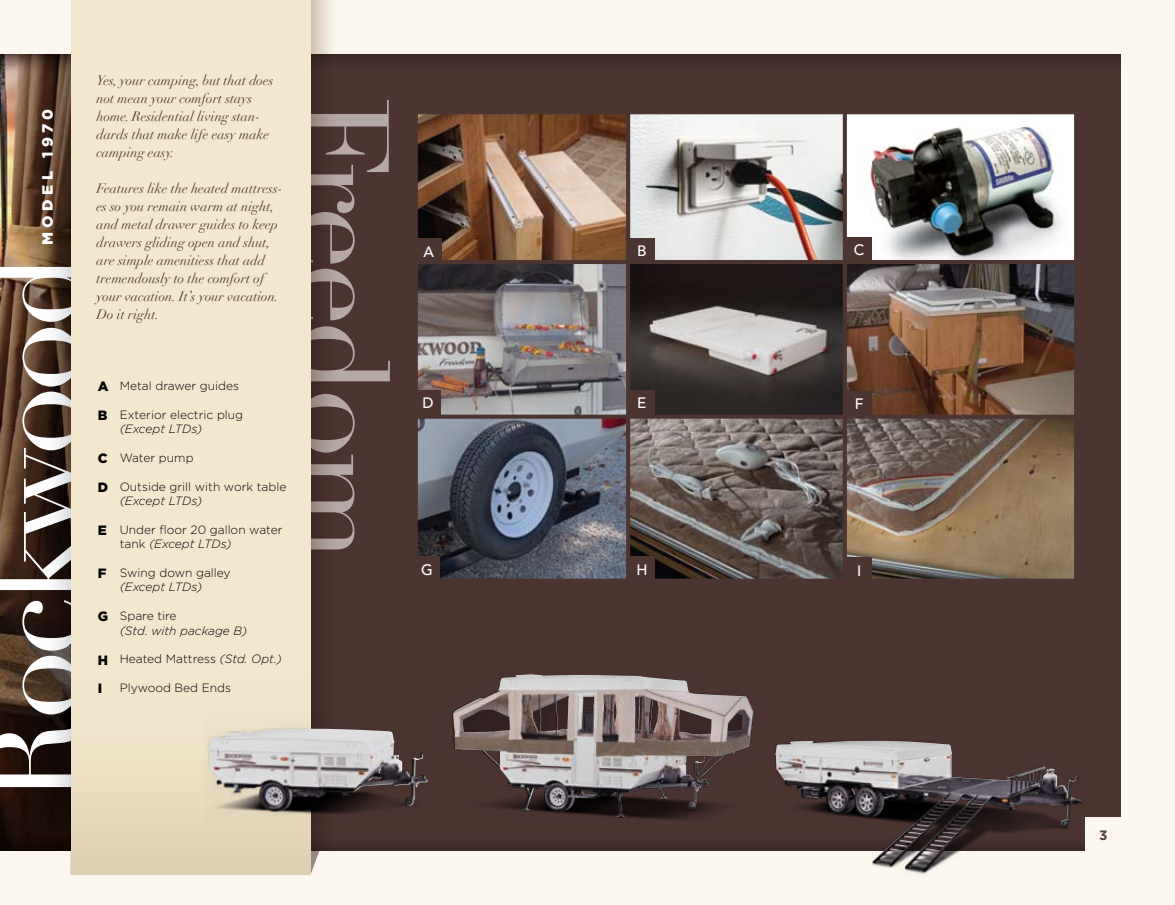
<style>
.page{position:relative;width:1175px;height:905px;background:#fff}
.page>*{position:absolute;margin:0;border:0;box-sizing:border-box;transform-origin:0 0}
.t1{font:126px "Didot";letter-spacing:-.05em;color:#fff}
.t2{font:126px "Didot";letter-spacing:-.05em;color:#b6a8a6}
.t3{font:900 15px "Gotham";letter-spacing:.29em;color:#fff}
.t4{font:500 15px "Avenir";color:#fff}
.t5{font:italic 13.5px/18px "Didot";color:#523d34}
.t6{font:900 13.5px/28.8px "Gotham";color:#000}
.t7{font:700 13.5px "Gotham";color:#523d34}
.t8{font:300 12px/14.4px "Gotham";color:#000}
.t9{font:italic 300 12px "Gotham";color:#000}
.s1{font-style:italic}
</style>
<div class="page">
<div style="left:0;top:0;width:1174px;height:904px;background:#fbf7ef"></div>
<svg style="left:310px;top:850px;width:20px;height:24px"></svg>
<div style="left:0;top:54px;width:1120px;height:796px;background:#4c3431"></div>
<svg style="left:310px;top:0;width:21px;height:834px"></svg>
<img style="left:0;top:71px;width:44px;height:763px">
<div style="left:0;top:54px;width:1120px;height:17px;background:#452f2c"></div>
<div style="left:0;top:834px;width:1120px;height:16px;background:#46302d"></div>
<img style="left:847px;top:418px;width:226px;height:159px">
<img style="left:630px;top:418px;width:212px;height:159px">
<img style="left:419px;top:418px;width:207px;height:159px">
<img style="left:419px;top:264px;width:207px;height:150px">
<img style="left:630px;top:264px;width:212px;height:150px">
<img style="left:847px;top:264px;width:226px;height:150px">
<img style="left:630px;top:115px;width:443px;height:145px">
<img style="left:419px;top:115px;width:207px;height:145px">
<div style="left:0;top:834px;width:72px;height:16px;background:#170805"></div>
<svg style="left:0;top:54px;width:44px;height:17px"></svg>
<svg style="left:44px;top:54px;width:27px;height:780px;background:#342218"></svg>
<div style="left:842px;top:100px;width:5px;height:494px;background:#4c3431"></div>
<svg style="left:441px;top:414px;width:632px;height:1px"></svg>
<div style="left:71px;top:0;width:239px;height:874px;background:#f3e8ce"></div>
<img style="left:452px;top:674px;width:302px;height:146px">
<img style="left:453px;top:674px;width:77px;height:136px">
<img style="left:761px;top:740px;width:324px;height:134px">
<img style="left:775px;top:740px;width:97px;height:68px">
<div style="left:71px;top:548px;width:239px;height:326px;background:linear-gradient(to bottom,#f7edd4,#e4d5b9)"></div>
<img style="left:203px;top:710px;width:225px;height:115px">
<img style="left:208px;top:728px;width:119px;height:84px">
<div style="left:414px;top:556px;width:25px;height:24px;background:#4c3431"></div>
<div style="left:629px;top:556px;width:25px;height:24px;background:#4c3431"></div>
<div style="left:846px;top:557px;width:25px;height:25px;background:#4c3431"></div>
<div style="left:846px;top:391px;width:25px;height:24px;background:#4c3431"></div>
<div style="left:629px;top:390px;width:25px;height:24px;background:#4c3431"></div>
<div style="left:415px;top:390px;width:26px;height:24px;background:#4c3431"></div>
<div style="left:416px;top:239px;width:25px;height:24px;background:#4c3431"></div>
<div style="left:629px;top:238px;width:25px;height:24px;background:#4c3431"></div>
<div style="left:846px;top:237px;width:25px;height:25px;background:#4c3431"></div>
<div style="left:1085px;top:817px;width:36px;height:34px;background:#fbf7ef"></div>
<p class="t3" style="left:39px;top:245px;width:138px;rotate:-90deg">MODEL 1970</p>
<h1 class="t1" style="left:-41px;top:804px;width:552px;rotate:-90deg">Rockwood</h1>
<p class="t5" style="left:96px;top:71px;width:179px">Yes, your camping, but that does not mean your comfort stays home. Residential living stan&shy;dards that make life easy make camping easy.</p>
<p class="t5" style="left:96px;top:179px;width:188px">Features like the heated mattress&shy;es so you remain warm at night, and metal drawer guides to keep drawers gliding open and shut, are simple amenitiess that add tremendously to the comfort of your vacation. It’s your vacation.<br>Do it right.</p>
<p class="t6" style="left:98px;top:371px;width:12px">A<br>B</p>
<p class="t6" style="left:98px;top:443px;width:12px">C<br>D</p>
<p class="t6" style="left:98px;top:515px;width:9px">E</p>
<p class="t6" style="left:98px;top:558px;width:10px">F</p>
<p class="t6" style="left:98px;top:602px;width:12px">G</p>
<p class="t6" style="left:98px;top:645px;width:12px">H<br>I</p>
<p class="t8" style="left:120px;top:378px;width:121px">Metal drawer guides</p>
<p class="t8" style="left:120px;top:407px;width:125px">Exterior electric plug</p>
<p class="t9" style="left:120px;top:422px;width:84px">(Except LTDs)</p>
<p class="t8" style="left:120px;top:450px;width:75px">Water pump</p>
<p class="t8" style="left:120px;top:479px;width:168px">Outside grill with work table</p>
<p class="t9" style="left:120px;top:494px;width:84px">(Except LTDs)</p>
<p class="t8" style="left:120px;top:522px;width:164px">Under floor 20 gallon water tank <span class="s1">(Except LTDs)</span></p>
<p class="t8" style="left:120px;top:565px;width:112px">Swing down galley</p>
<p class="t9" style="left:120px;top:580px;width:84px">(Except LTDs)</p>
<p class="t8" style="left:120px;top:608px;width:58px">Spare tire</p>
<p class="t9" style="left:120px;top:624px;width:129px">(Std. with package B)</p>
<p class="t8" style="left:120px;top:652px;width:164px">Heated Mattress <span class="s1">(Std. Opt.)</span></p>
<p class="t8" style="left:120px;top:680px;width:113px">Plywood Bed Ends</p>
<h1 class="t2" style="left:418px;top:96px;width:467px;rotate:90deg">Freedom</h1>
<p class="t4" style="left:423px;top:243px;width:12px">A</p>
<p class="t4" style="left:637px;top:242px;width:11px">B</p>
<p class="t4" style="left:854px;top:241px;width:12px">C</p>
<p class="t4" style="left:422px;top:394px;width:13px">D</p>
<p class="t4" style="left:637px;top:394px;width:11px">E</p>
<p class="t4" style="left:855px;top:395px;width:10px">F</p>
<p class="t4" style="left:421px;top:560px;width:13px">G</p>
<p class="t4" style="left:636px;top:560px;width:13px">H</p>
<p class="t4" style="left:857px;top:561px;width:6px">I</p>
<p class="t7" style="left:1099px;top:827px;width:10px">3</p>
</div>
